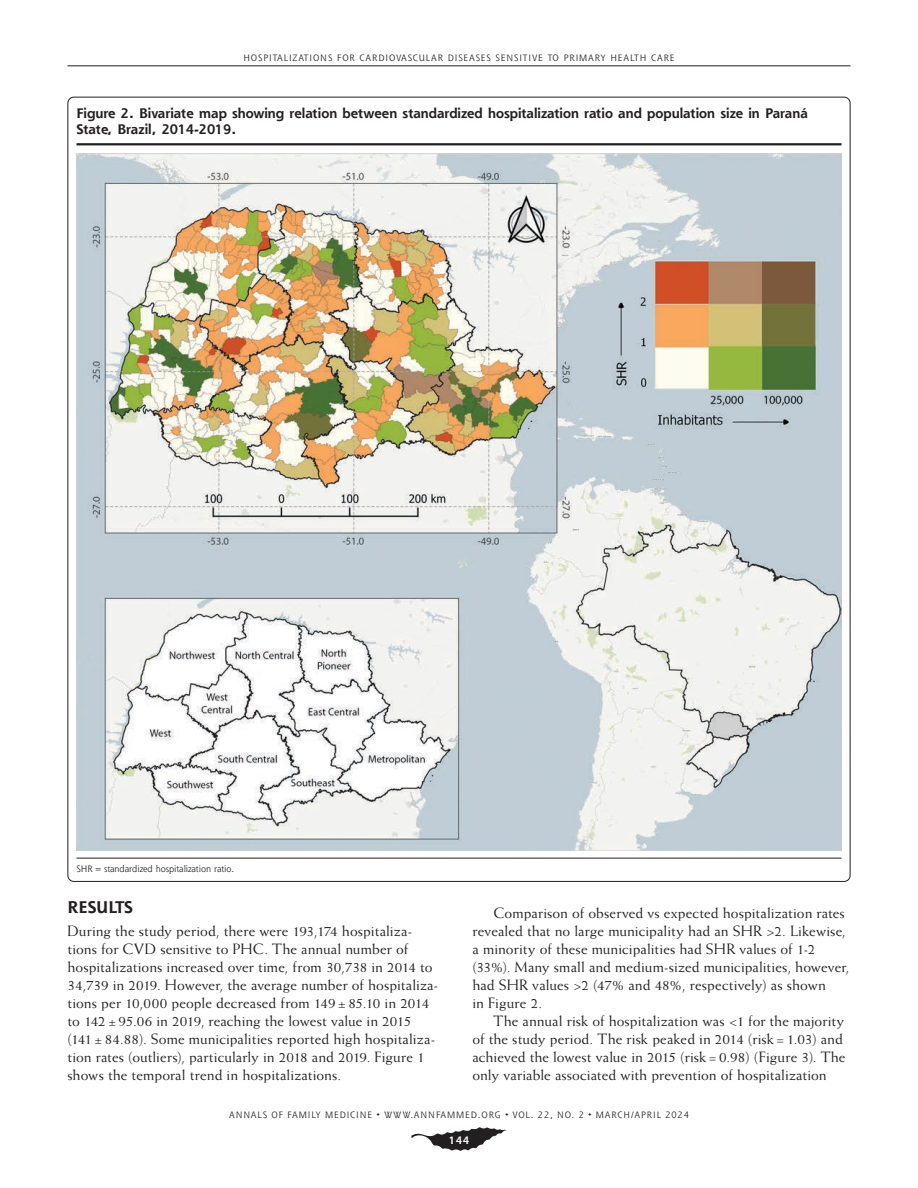
<style>
.page{position:relative;width:918px;height:1188px;background:#fff}
.page>*{position:absolute;margin:0;border:0;box-sizing:border-box;transform-origin:0 0}
.t1{font:700 16.5px "Shannon Std";color:#231f20}
.t2{font:15px/18px "Weiss Std";letter-spacing:.005em;color:#231f20}
.t3{font:700 13.5px/16.5px "Shannon Std";color:#231f20}
.t4{font:700 10.5px "Shannon Std";color:#fff}
.t5{font:9px "Shannon Std";letter-spacing:.1em;color:#231f20}
.t6{font:9px "Shannon Std";color:#231f20}
</style>
<div class="page">
<hr style="left:68px;top:65px;width:782px;height:1px;background:#231f20">
<hr style="left:76px;top:143px;width:766px;height:2px;background:#231f20">
<hr style="left:76px;top:858px;width:766px;height:1px;background:#231f20">
<img style="left:76px;top:153px;width:765px;height:698px">
<svg style="left:411px;top:1127px;width:96px;height:24px"></svg>
<p class="t5" style="left:243px;top:52px;width:433px">HOSPITALIZATIONS FOR CARDIOVASCULAR DISEASES SENSITIVE TO PRIMARY HEALTH CARE</p>
<p class="t3" style="left:76px;top:104px;width:733px">Figure 2. Bivariate map showing relation between standardized hospitalization ratio and population size in Paraná<br>State, Brazil, 2014-2019.</p>
<p class="t6" style="left:76px;top:863px;width:159px">SHR=standardized hospitalization ratio.</p>
<p class="t1" style="left:68px;top:896px;width:67px">RESULTS</p>
<p class="t2" style="left:67px;top:922px;width:373px">During the study period, there were 193,174 hospitaliza&shy;tions for CVD sensitive to PHC. The annual number of hospitalizations increased over time, from 30,738 in 2014 to 34,739 in 2019. However, the average number of hospitaliza&shy;tions per 10,000 people decreased from 149±85.10 in 2014 to 142±95.06 in 2019, reaching the lowest value in 2015 (141±84.88). Some municipalities reported high hospitaliza&shy;tion rates (outliers), particularly in 2018 and 2019. Figure 1 shows the temporal trend in hospitalizations.</p>
<p class="t2" style="left:472px;top:904px;width:378px;text-indent:21px">Comparison of observed vs expected hospitalization rates revealed that no large municipality had an SHR &gt;2. Likewise, a minority of these municipalities had SHR values of 1-2 (33%). Many small and medium-sized municipalities, however, had SHR values &gt;2 (47% and 48%, respectively) as shown<br>in Figure 2.</p>
<p class="t2" style="left:472px;top:1012px;width:375px;text-indent:21px">The annual risk of hospitalization was &lt;1 for the majority of the study period. The risk peaked in 2014 (risk=1.03) and achieved the lowest value in 2015 (risk=0.98) (Figure 3). The only variable associated with prevention of hospitalization</p>
<p class="t5" style="left:229px;top:1110px;width:461px">ANNALS OF FAMILY MEDICINE ✦ WWW.ANNFAMMED.ORG ✦ VOL. 22, NO. 2 ✦ MARCH/APRIL 2024</p>
<p class="t4" style="left:449px;top:1134px;width:22px">144</p>
</div>
